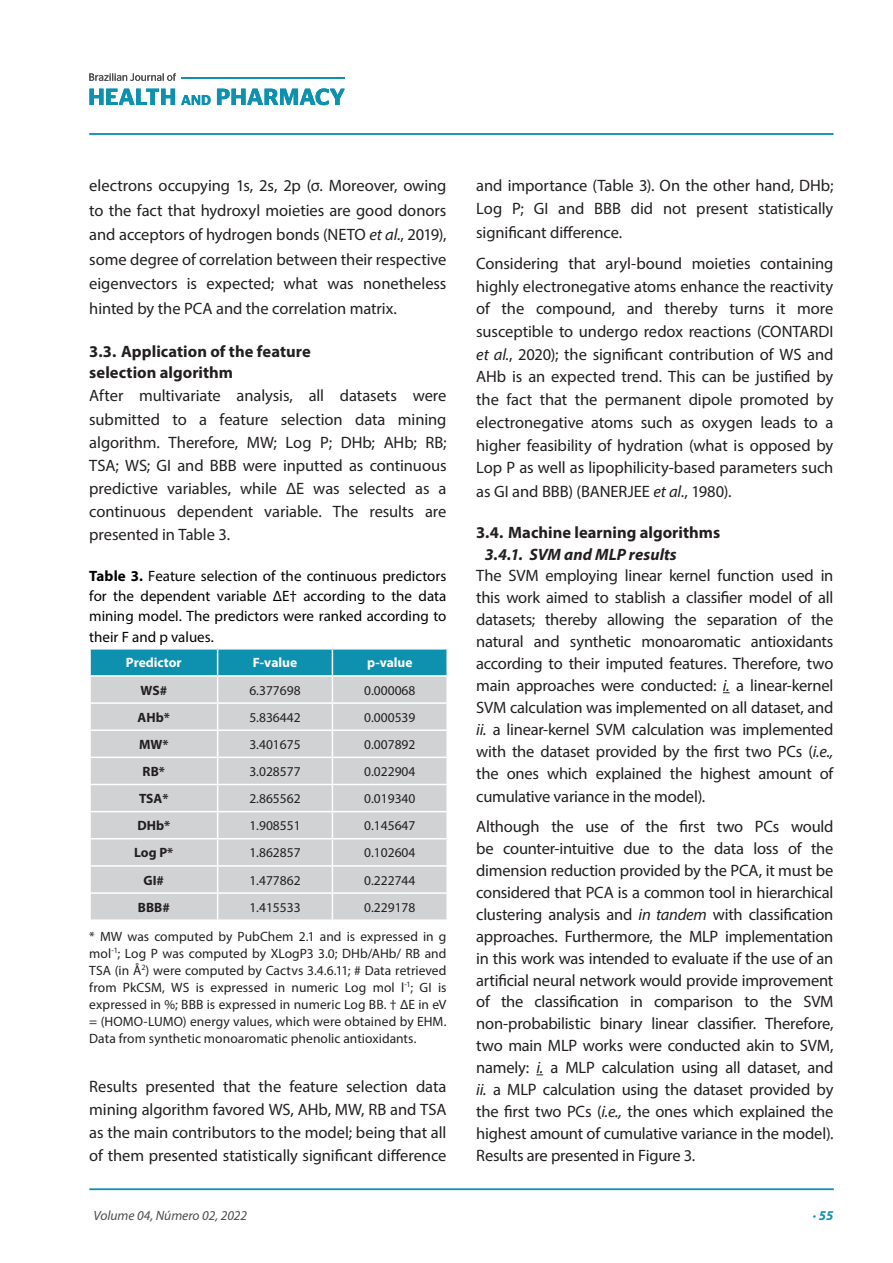
<style>
.page{position:relative;width:893px;height:1263px;background:#fff}
.page>*{position:absolute;margin:0;border:0;box-sizing:border-box;transform-origin:0 0}
.t1{font:16.5px/21.9px "Myriad Pro";letter-spacing:-.005em;color:#231f20;text-align:justify}
.t2{font:700 16.5px/21.6px "Myriad Pro";color:#231f20}
.t3{font:italic 700 16.5px "Myriad Pro";letter-spacing:.005em;color:#231f20}
.t4{font:15px/20.1px "Myriad Pro";color:#000001;text-align:justify}
.t5{font:13.5px/17.1px "Myriad Pro";color:#231f20}
.t6{font:700 13.5px "Myriad Pro";color:#231f20}
.t7{font:700 13.5px "Myriad Pro";color:#fff}
.t8{font:italic 13.5px "Myriad Pro";color:#4b4c4d}
.t9{font:italic 700 13.5px "Myriad Pro";color:#0e91af}
.s1{font-style:italic}
.s2{font-weight:700}
</style>
<div class="page">
<hr style="left:90px;top:1188px;width:744px;height:2px;background:#0e91af">
<hr style="left:89px;top:133px;width:744px;height:2px;background:#0e91af">
<svg style="left:89px;top:73px;width:87px;height:8px"></svg>
<svg style="left:89px;top:89px;width:86px;height:16px"></svg>
<svg style="left:181px;top:95px;width:30px;height:10px"></svg>
<svg style="left:217px;top:88px;width:127px;height:17px"></svg>
<hr style="left:181px;top:77px;width:163px;height:1px;background:#0e91af">
<svg style="left:90px;top:649px;width:357px;height:270px;background:#c1ced3"></svg>
<hr style="left:446px;top:894px;width:2px;height:25px;background:#fff">
<p class="t1" style="left:89px;top:173px;width:359px;line-height:24.6px">electrons occupying 1s, 2s, 2p (σ. Moreover, owing to the fact that hydroxyl moieties are good donors and acceptors of hydrogen bonds (NETO <span class="s1">et al.</span>, 2019), some degree of correlation between their respective eigenvectors is expected; what was nonetheless hinted by the PCA and the correlation matrix.</p>
<p class="t2" style="left:89px;top:340px;width:223px">3.3. Application of the feature selection algorithm</p>
<p class="t1" style="left:89px;top:384px;width:359px;line-height:23.1px">After multivariate analysis, all datasets were submitted to a feature selection data mining algorithm. Therefore, MW; Log P; DHb; AHb; RB; TSA; WS; GI and BBB were inputted as continuous predictive variables, while ΔE was selected as a continuous dependent variable. The results are presented in Table 3.</p>
<p class="t4" style="left:89px;top:566px;width:359px"><span class="s2">Table 3.</span> Feature selection of the continuous predictors for the dependent variable ΔE† according to the data mining model. The predictors were ranked according to their F and p values.</p>
<p class="t7" style="left:126px;top:654px;width:57px">Predictor</p>
<p class="t7" style="left:253px;top:654px;width:46px">F-value</p>
<p class="t7" style="left:367px;top:654px;width:47px">p-value</p>
<p class="t6" style="left:141px;top:681px;width:28px">WS#</p>
<p class="t5" style="left:249px;top:681px;width:53px">6.377698</p>
<p class="t5" style="left:364px;top:681px;width:53px">0.000068</p>
<p class="t6" style="left:138px;top:708px;width:34px">AHb*</p>
<p class="t5" style="left:249px;top:708px;width:53px">5.836442</p>
<p class="t5" style="left:364px;top:708px;width:53px">0.000539</p>
<p class="t6" style="left:139px;top:735px;width:31px">MW*</p>
<p class="t5" style="left:249px;top:735px;width:53px">3.401675</p>
<p class="t5" style="left:364px;top:735px;width:53px">0.007892</p>
<p class="t6" style="left:143px;top:763px;width:24px">RB*</p>
<p class="t5" style="left:249px;top:763px;width:53px">3.028577</p>
<p class="t5" style="left:364px;top:763px;width:53px">0.022904</p>
<p class="t6" style="left:139px;top:790px;width:31px">TSA*</p>
<p class="t5" style="left:249px;top:790px;width:53px">2.865562</p>
<p class="t5" style="left:364px;top:790px;width:53px">0.019340</p>
<p class="t6" style="left:137px;top:817px;width:34px">DHb*</p>
<p class="t5" style="left:249px;top:817px;width:53px">1.908551</p>
<p class="t5" style="left:364px;top:817px;width:53px">0.145647</p>
<p class="t6" style="left:134px;top:844px;width:41px">Log P*</p>
<p class="t5" style="left:249px;top:844px;width:53px">1.862857</p>
<p class="t5" style="left:364px;top:844px;width:53px">0.102604</p>
<p class="t6" style="left:144px;top:871px;width:22px">GI#</p>
<p class="t5" style="left:249px;top:871px;width:53px">1.477862</p>
<p class="t5" style="left:364px;top:871px;width:53px">0.222744</p>
<p class="t6" style="left:138px;top:898px;width:33px">BBB#</p>
<p class="t5" style="left:249px;top:898px;width:53px">1.415533</p>
<p class="t5" style="left:89px;top:892px;width:359px;line-height:28.8px;text-indent:275px">0.229178<br>* MW was computed by PubChem 2.1 and is expressed in g</p>
<p class="t5" style="left:89px;top:944px;width:359px;text-align:justify">mol<sup>-1</sup>; Log P was computed by XLogP3 3.0; DHb/AHb/ RB and TSA (in Å<sup>2</sup>) were computed by Cactvs 3.4.6.11; # Data retrieved from PkCSM, WS is expressed in numeric Log mol l<sup>-1</sup>; GI is expressed in %; BBB is expressed in numeric Log BB. † ΔE in eV = (HOMO-LUMO) energy values, which were obtained by EHM.<br>Data from synthetic monoaromatic phenolic antioxidants.</p>
<p class="t1" style="left:89px;top:1074px;width:359px;line-height:23.1px">Results presented that the feature selection data mining algorithm favored WS, AHb, MW, RB and TSA as the main contributors to the model; being that all of them presented statistically significant difference</p>
<p class="t1" style="left:476px;top:174px;width:359px;line-height:22.6px">and importance (Table 3). On the other hand, DHb;<br>Log P; GI and BBB did not present statistically</p>
<p class="t1" style="left:476px;top:216px;width:359px;line-height:31.2px">significant difference.<br>Considering that aryl-bound moieties containing</p>
<p class="t1" style="left:476px;top:275px;width:359px;line-height:22.6px">highly electronegative atoms enhance the reactivity of the compound, and thereby turns it more susceptible to undergo redox reactions (CONTARDI <span class="s1">et al.</span>, 2020); the significant contribution of WS and AHb is an expected trend. This can be justified by the fact that the permanent dipole promoted by electronegative atoms such as oxygen leads to a higher feasibility of hydration (what is opposed by Lop P as well as lipophilicity-based parameters such</p>
<p class="t1" style="left:476px;top:481px;width:257px">as GI and BBB) (BANERJEE <span class="s1">et al</span>., 1980).</p>
<p class="t2" style="left:476px;top:521px;width:246px">3.4. Machine learning algorithms</p>
<p class="t3" style="left:485px;top:543px;width:194px">3.4.1. SVM and MLP results</p>
<p class="t1" style="left:476px;top:565px;width:359px">The SVM employing linear kernel function used in this work aimed to stablish a classifier model of all datasets; thereby allowing the separation of the natural and synthetic monoaromatic antioxidants according to their imputed features. Therefore, two main approaches were conducted: <span class="s1">i.</span> a linear-kernel SVM calculation was implemented on all dataset, and <span class="s1">ii.</span> a linear-kernel SVM calculation was implemented with the dataset provided by the first two PCs (<span class="s1">i.e., </span>the ones which explained the highest amount of cumulative variance in the model).</p>
<p class="t1" style="left:476px;top:815px;width:359px">Although the use of the first two PCs would be counter-intuitive due to the data loss of the dimension reduction provided by the PCA, it must be considered that PCA is a common tool in hierarchical clustering analysis and <span class="s1">in tandem</span> with classification approaches. Furthermore, the MLP implementation in this work was intended to evaluate if the use of an artificial neural network would provide improvement of the classification in comparison to the SVM non-probabilistic binary linear classifier. Therefore, two main MLP works were conducted akin to SVM, namely: <span class="s1">i.</span> a MLP calculation using all dataset, and <span class="s1">ii.</span> a MLP calculation using the dataset provided by the first two PCs (<span class="s1">i.e.,</span> the ones which explained the highest amount of cumulative variance in the model).<br>Results are presented in Figure 3.</p>
<p class="t8" style="left:94px;top:1207px;width:155px">Volume 04, Número 02, 2022</p>
<p class="t9" style="left:813px;top:1207px;width:22px">· 55</p>
</div>
